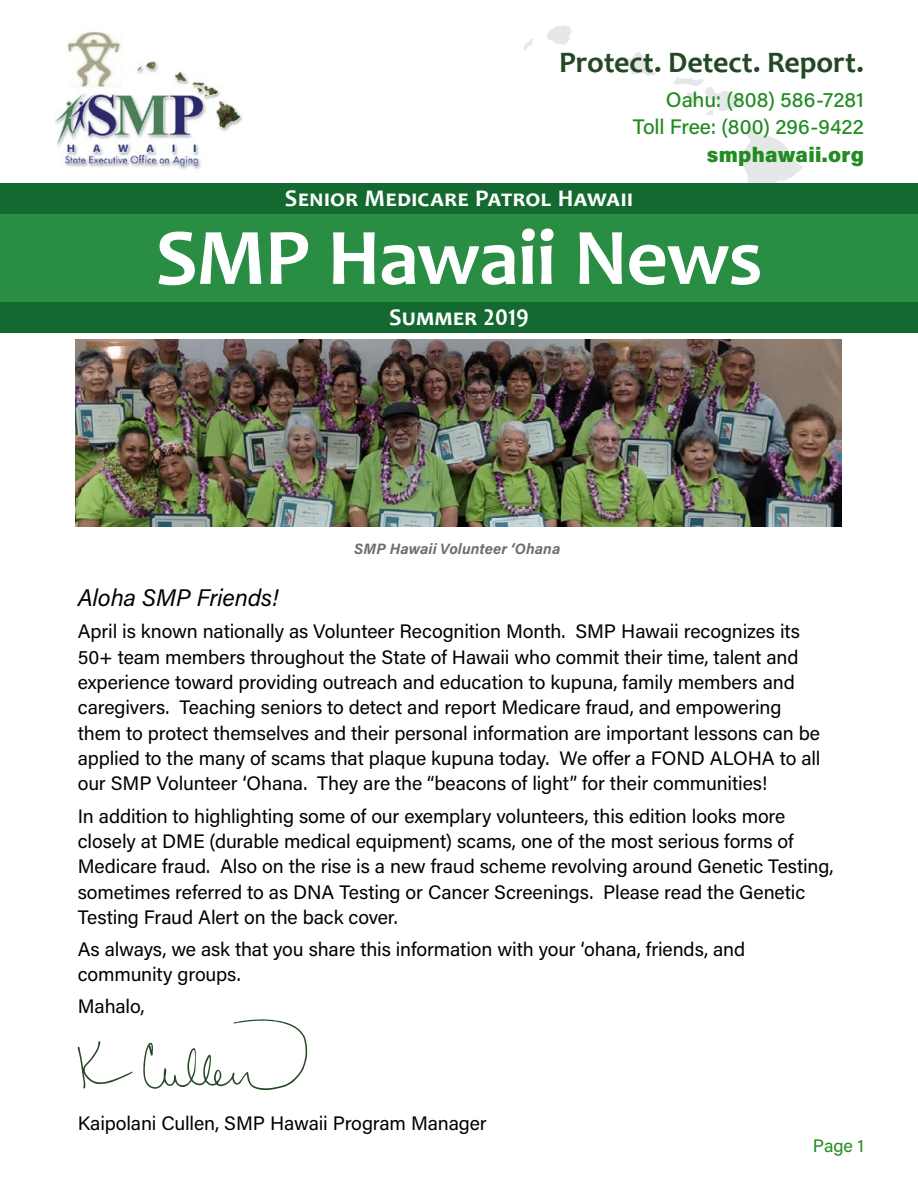
<style>
.page{position:relative;width:918px;height:1188px;background:#fff}
.page>*{position:absolute;margin:0;border:0;box-sizing:border-box;transform-origin:0 0}
.t1{font:700 81px "Candara";letter-spacing:-.02em;color:#fff}
.t2{font:700 30px "Candara";color:#244824}
.t3{font:700 24px "Candara";letter-spacing:.025em;color:#fff}
.t4{font:italic 24px "Acumin Pro";letter-spacing:-.005em;color:#000}
.t5{font:500 21px/27.8px "Acumin Pro";color:#228b22;text-align:right}
.t6{font:900 21px "Acumin Pro";letter-spacing:.015em;color:#228b22}
.t7{font:19.5px/25.3px "Acumin Pro";letter-spacing:-.005em;color:#000}
.t8{font:18px "Acumin Pro";color:#228b22}
.t9{font:italic 700 15px "Acumin Pro";letter-spacing:.01em;color:#6d6e71}
</style>
<div class="page">
<div style="left:0;top:207px;width:918px;height:108px;background:#298d44"></div>
<svg style="left:547px;top:25px;width:24px;height:20px"></svg>
<svg style="left:524px;top:39px;width:9px;height:12px"></svg>
<svg style="left:624px;top:52px;width:32px;height:24px"></svg>
<svg style="left:674px;top:77px;width:68px;height:38px"></svg>
<svg style="left:739px;top:127px;width:63px;height:57px"></svg>
<img style="left:55px;top:32px;width:188px;height:138px">
<div style="left:0;top:184px;width:918px;height:30px;background:#136930"></div>
<div style="left:0;top:303px;width:918px;height:30px;background:#136930"></div>
<svg style="left:143px;top:1019px;width:164px;height:71px"></svg>
<svg style="left:78px;top:1041px;width:55px;height:48px"></svg>
<img style="left:75px;top:339px;width:767px;height:187px">
<h2 class="t2" style="left:559px;top:44px;width:306px">Protect. Detect. Report.</h2>
<p class="t5" style="left:633px;top:85px;width:233px">Oahu: (808) 586-7281<br>Toll Free: (800) 296-9422</p>
<p class="t6" style="left:707px;top:140px;width:159px">smphawaii.org</p>
<p class="t3" style="left:285px;top:183px;width:350px">Senior Medicare Patrol Hawaii</p>
<h1 class="t1" style="left:155px;top:207px;width:609px">SMP Hawaii News</h1>
<p class="t3" style="left:389px;top:302px;width:141px">Summer 2019</p>
<p class="t9" style="left:354px;top:538px;width:208px">SMP Hawaii Volunteer ‘Ohana</p>
<p class="t4" style="left:78px;top:581px;width:202px">Aloha SMP Friends!</p>
<p class="t7" style="left:78px;top:618px;width:744px">April is known nationally as Volunteer Recognition Month. SMP Hawaii recognizes its 50+ team members throughout the State of Hawaii who commit their time, talent and experience toward providing outreach and education to kupuna, family members and caregivers. Teaching seniors to detect and report Medicare fraud, and empowering them to protect themselves and their personal information are important lessons can be applied to the many of scams that plaque kupuna today. We offer a FOND ALOHA to all our SMP Volunteer ‘Ohana. They are the “beacons of light” for their communities!</p>
<p class="t7" style="left:78px;top:802px;width:757px">In addition to highlighting some of our exemplary volunteers, this edition looks more closely at DME (durable medical equipment) scams, one of the most serious forms of Medicare fraud. Also on the rise is a new fraud scheme revolving around Genetic Testing, sometimes referred to as DNA Testing or Cancer Screenings. Please read the Genetic Testing Fraud Alert on the back cover.</p>
<p class="t7" style="left:78px;top:936px;width:669px">As always, we ask that you share this information with your ‘ohana, friends, and community groups.</p>
<p class="t7" style="left:78px;top:993px;width:68px">Mahalo,</p>
<p class="t7" style="left:78px;top:1109px;width:411px">Kaipolani Cullen, SMP Hawaii Program Manager</p>
<p class="t8" style="left:813px;top:1133px;width:53px">Page 1</p>
</div>
